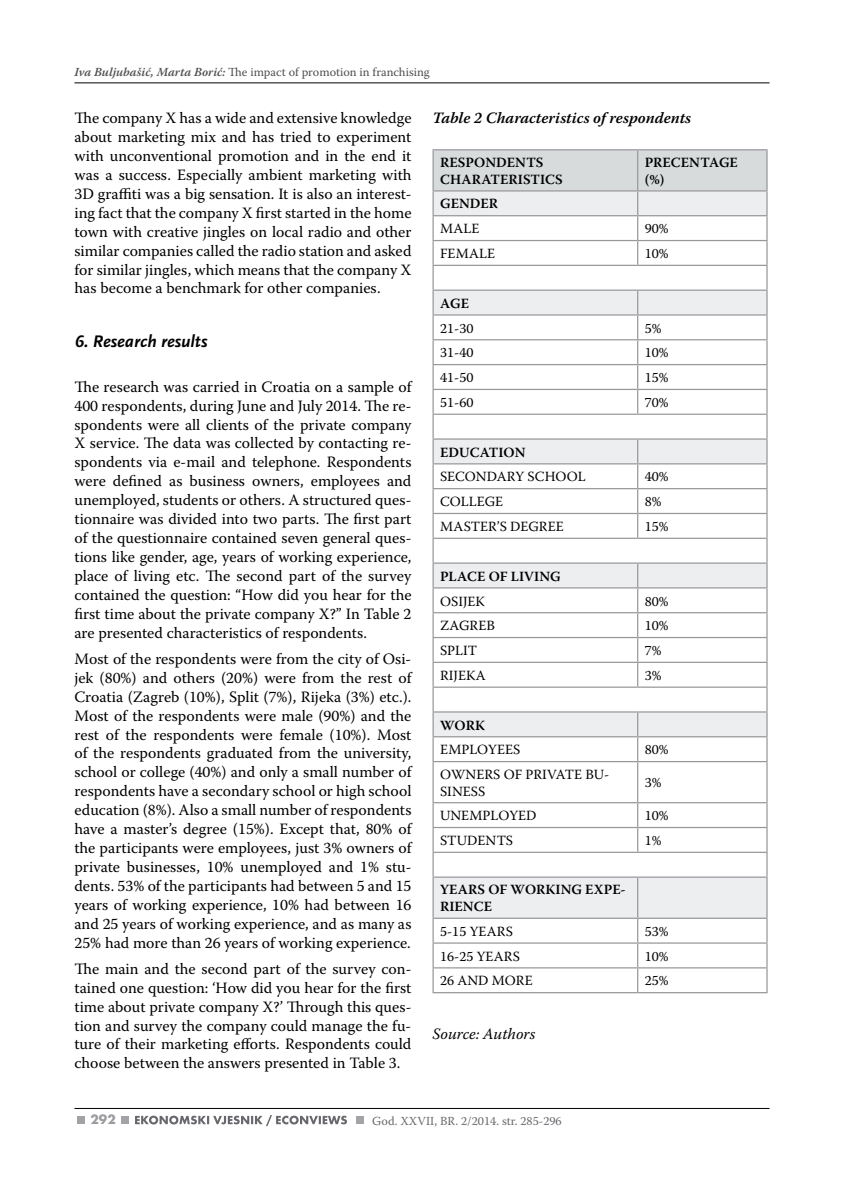
<style>
.page{position:relative;width:844px;height:1191px;background:#fff}
.page>*{position:absolute;margin:0;border:0;box-sizing:border-box;transform-origin:0 0}
.t1{font:italic 700 17.5px "Scala Sans Pro";color:#000}
.t2{font:15.75px/18.9px "Warnock Pro";color:#000;text-align:justify}
.t3{font:italic 600 15.75px "Warnock Pro";color:#000}
.t4{font:italic 15.75px "Warnock Pro";color:#000}
.t5{font:14px/16.8px "Warnock Pro";color:#000}
.t6{font:600 14px/16.8px "Warnock Pro";letter-spacing:.005em;color:#000}
.t7{font:700 14px "Futura TOT";color:#9c9ca0}
.t8{font:12.25px "Warnock Pro";color:#504f53}
.t9{font:12.25px "Warnock Pro";color:#68676c}
.s1{font-weight:600;font-style:italic}
</style>
<div class="page">
<hr style="left:74px;top:83px;width:695px;height:1px;background:#000">
<hr style="left:74px;top:1108px;width:695px;height:1px;background:#000">
<div style="left:121px;top:1115px;width:7px;height:8px;background:#a3a3a7"></div>
<div style="left:356px;top:1115px;width:8px;height:8px;background:#a3a3a7"></div>
<div style="left:77px;top:1115px;width:8px;height:8px;background:#a3a3a7"></div>
<svg style="left:135px;top:1115px;width:212px;height:11px"></svg>
<svg style="left:433px;top:762px;width:333px;height:155px"></svg>
<hr style="left:432px;top:149px;width:205px;height:1px;background:#98989c">
<hr style="left:637px;top:149px;width:130px;height:1px;background:#98989c">
<svg style="left:432px;top:150px;width:335px;height:611px"></svg>
<hr style="left:432px;top:761px;width:205px;height:1px;background:#98989c">
<hr style="left:432px;top:762px;width:1px;height:40px;background:#98989c">
<hr style="left:637px;top:761px;width:130px;height:1px;background:#98989c">
<hr style="left:637px;top:762px;width:1px;height:40px;background:#98989c">
<hr style="left:766px;top:762px;width:1px;height:40px;background:#98989c">
<hr style="left:432px;top:802px;width:205px;height:1px;background:#98989c">
<hr style="left:637px;top:802px;width:130px;height:1px;background:#98989c">
<hr style="left:432px;top:827px;width:205px;height:1px;background:#98989c">
<hr style="left:637px;top:827px;width:130px;height:1px;background:#98989c">
<svg style="left:637px;top:803px;width:1px;height:48px"></svg>
<hr style="left:432px;top:851px;width:205px;height:2px;background:#98989c">
<svg style="left:432px;top:803px;width:1px;height:73px"></svg>
<hr style="left:637px;top:851px;width:130px;height:2px;background:#98989c">
<svg style="left:766px;top:803px;width:1px;height:73px"></svg>
<hr style="left:432px;top:876px;width:205px;height:1px;background:#98989c">
<hr style="left:432px;top:877px;width:1px;height:40px;background:#98989c">
<hr style="left:637px;top:876px;width:130px;height:1px;background:#98989c">
<hr style="left:637px;top:877px;width:1px;height:40px;background:#98989c">
<hr style="left:766px;top:877px;width:1px;height:40px;background:#98989c">
<hr style="left:432px;top:917px;width:205px;height:2px;background:#98989c">
<hr style="left:637px;top:917px;width:130px;height:2px;background:#98989c">
<hr style="left:432px;top:942px;width:205px;height:1px;background:#98989c">
<hr style="left:637px;top:942px;width:130px;height:1px;background:#98989c">
<hr style="left:432px;top:967px;width:205px;height:1px;background:#98989c">
<svg style="left:432px;top:919px;width:1px;height:73px"></svg>
<hr style="left:637px;top:967px;width:130px;height:1px;background:#98989c">
<svg style="left:637px;top:919px;width:1px;height:73px"></svg>
<svg style="left:766px;top:919px;width:1px;height:73px"></svg>
<hr style="left:432px;top:992px;width:205px;height:1px;background:#98989c">
<hr style="left:637px;top:992px;width:130px;height:1px;background:#98989c">
<p class="t8" style="left:74px;top:64px;width:357px"><span class="s1">Iva Buljubašić, Marta Borić:</span> The impact of promotion in franchising</p>
<p class="t2" style="left:74px;top:108px;width:338px">The company X has a wide and extensive knowledge about marketing mix and has tried to experiment with unconventional promotion and in the end it was a success. Especially ambient marketing with 3D graffiti was a big sensation. It is also an interest&shy;ing fact that the company X first started in the home town with creative jingles on local radio and other similar companies called the radio station and asked for similar jingles, which means that the company X has become a benchmark for other companies.</p>
<p class="t1" style="left:74px;top:330px;width:134px">6. Research results</p>
<p class="t2" style="left:74px;top:377px;width:338px">The research was carried in Croatia on a sample of 400 respondents, during June and July 2014. The re&shy;spondents were all clients of the private company X service. The data was collected by contacting re&shy;spondents via e-mail and telephone. Respondents were defined as business owners, employees and unemployed, students or others. A structured ques&shy;tionnaire was divided into two parts. The first part of the questionnaire contained seven general ques&shy;tions like gender, age, years of working experience, place of living etc. The second part of the survey contained the question: “How did you hear for the first time about the private company X?” In Table 2 are presented characteristics of respondents.</p>
<p class="t2" style="left:74px;top:649px;width:338px">Most of the respondents were from the city of Osi&shy;jek (80%) and others (20%) were from the rest of Croatia (Zagreb (10%), Split (7%), Rijeka (3%) etc.).<br>Most of the respondents were male (90%) and the rest of the respondents were female (10%). Most of the respondents graduated from the university, school or college (40%) and only a small number of respondents have a secondary school or high school education (8%). Also a small number of respondents have a master’s degree (15%). Except that, 80% of the participants were employees, just 3% owners of private businesses, 10% unemployed and 1% stu&shy;dents. 53% of the participants had between 5 and 15 years of working experience, 10% had between 16 and 25 years of working experience, and as many as 25% had more than 26 years of working experience.</p>
<p class="t2" style="left:74px;top:959px;width:338px">The main and the second part of the survey con&shy;tained one question: ‘How did you hear for the first time about private company X?’ Through this ques&shy;tion and survey the company could manage the fu&shy;ture of their marketing efforts. Respondents could choose between the answers presented in Table 3.</p>
<p class="t3" style="left:432px;top:109px;width:260px">Table 2 Characteristics of respondents</p>
<p class="t6" style="left:440px;top:154px;width:124px">RESPONDENTS<br>CHARATERISTICS</p>
<p class="t6" style="left:644px;top:154px;width:95px">PRECENTAGE (%)</p>
<p class="t6" style="left:440px;top:195px;width:59px">GENDER</p>
<p class="t5" style="left:440px;top:220px;width:41px">MALE</p>
<p class="t5" style="left:644px;top:220px;width:25px">90%</p>
<p class="t5" style="left:440px;top:245px;width:57px">FEMALE</p>
<p class="t5" style="left:644px;top:245px;width:25px">10%</p>
<p class="t6" style="left:440px;top:294px;width:30px">AGE</p>
<p class="t5" style="left:440px;top:319px;width:35px">21-30</p>
<p class="t5" style="left:644px;top:319px;width:18px">5%</p>
<p class="t5" style="left:440px;top:344px;width:35px">31-40</p>
<p class="t5" style="left:644px;top:344px;width:25px">10%</p>
<p class="t5" style="left:440px;top:369px;width:35px">41-50</p>
<p class="t5" style="left:644px;top:369px;width:25px">15%</p>
<p class="t5" style="left:440px;top:394px;width:35px">51-60</p>
<p class="t5" style="left:644px;top:394px;width:25px">70%</p>
<p class="t6" style="left:440px;top:443px;width:87px">EDUCATION</p>
<p class="t5" style="left:440px;top:468px;width:147px">SECONDARY SCHOOL</p>
<p class="t5" style="left:644px;top:468px;width:25px">40%</p>
<p class="t5" style="left:440px;top:493px;width:64px">COLLEGE</p>
<p class="t5" style="left:644px;top:493px;width:18px">8%</p>
<p class="t5" style="left:440px;top:518px;width:125px">MASTER’S DEGREE</p>
<p class="t5" style="left:644px;top:518px;width:25px">15%</p>
<p class="t6" style="left:440px;top:567px;width:122px">PLACE OF LIVING</p>
<p class="t5" style="left:440px;top:592px;width:46px">OSIJEK</p>
<p class="t5" style="left:644px;top:592px;width:25px">80%</p>
<p class="t5" style="left:440px;top:617px;width:56px">ZAGREB</p>
<p class="t5" style="left:644px;top:617px;width:25px">10%</p>
<p class="t5" style="left:440px;top:642px;width:39px">SPLIT</p>
<p class="t5" style="left:644px;top:642px;width:18px">7%</p>
<p class="t5" style="left:440px;top:666px;width:47px">RIJEKA</p>
<p class="t5" style="left:644px;top:666px;width:18px">3%</p>
<p class="t6" style="left:440px;top:716px;width:46px">WORK</p>
<p class="t5" style="left:440px;top:741px;width:82px">EMPLOYEES</p>
<p class="t5" style="left:644px;top:741px;width:25px">80%</p>
<p class="t5" style="left:440px;top:765px;width:170px">OWNERS OF PRIVATE BU-<br>SINESS</p>
<p class="t5" style="left:644px;top:774px;width:18px">3%</p>
<p class="t5" style="left:440px;top:807px;width:98px">UNEMPLOYED</p>
<p class="t5" style="left:644px;top:807px;width:25px">10%</p>
<p class="t5" style="left:440px;top:832px;width:74px">STUDENTS</p>
<p class="t5" style="left:644px;top:832px;width:18px">1%</p>
<p class="t6" style="left:440px;top:881px;width:187px">YEARS OF WORKING EXPE-<br>RIENCE</p>
<p class="t5" style="left:440px;top:922px;width:74px">5-15 YEARS</p>
<p class="t5" style="left:644px;top:922px;width:25px">53%</p>
<p class="t5" style="left:440px;top:947px;width:81px">16-25 YEARS</p>
<p class="t5" style="left:644px;top:947px;width:25px">10%</p>
<p class="t5" style="left:440px;top:972px;width:94px">26 AND MORE</p>
<p class="t5" style="left:644px;top:972px;width:25px">25%</p>
<p class="t4" style="left:432px;top:1024px;width:104px">Source: Authors</p>
<p class="t7" style="left:90px;top:1111px;width:27px">292</p>
<p class="t9" style="left:372px;top:1113px;width:191px">God. XXVII, BR. 2/2014. str. 285-296</p>
</div>
